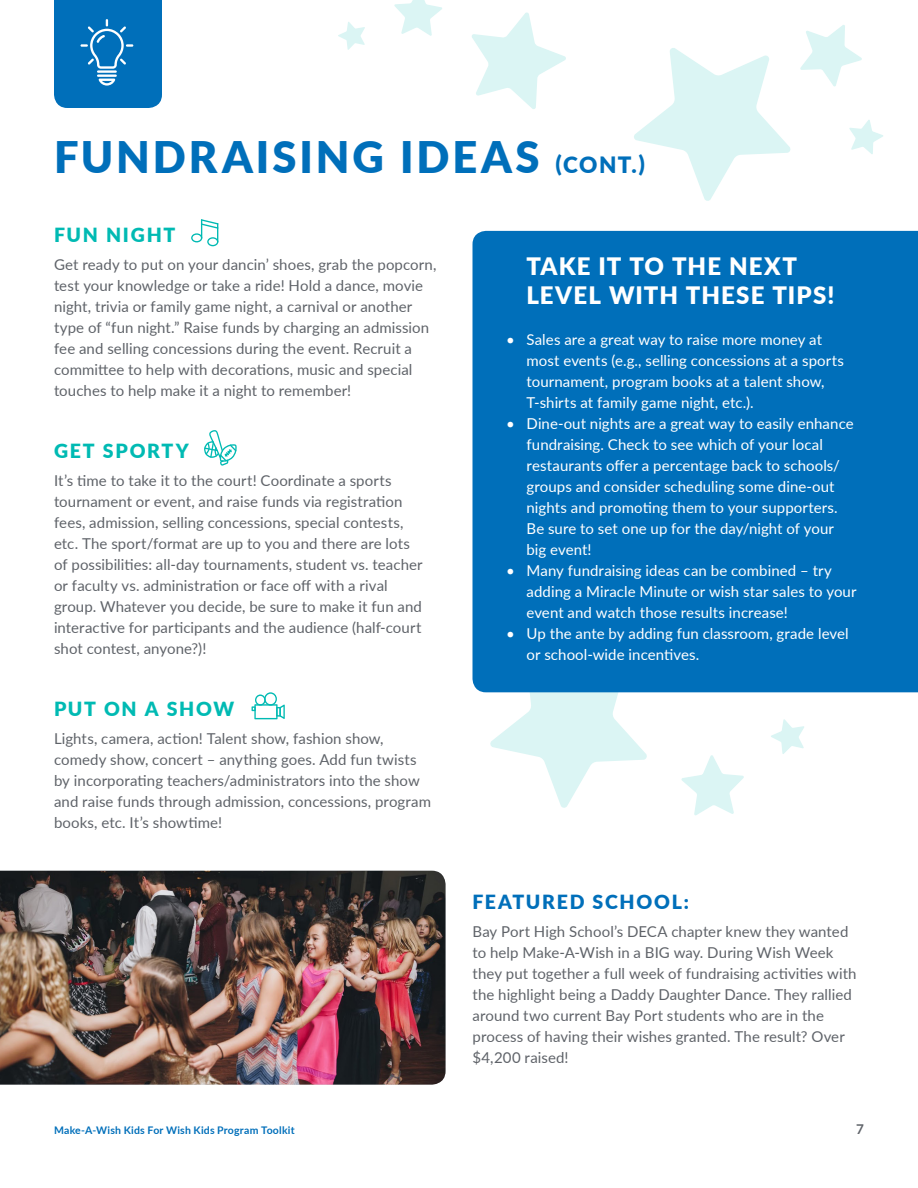
<style>
.page{position:relative;width:918px;height:1188px;background:#fff}
.page>*{position:absolute;margin:0;border:0;box-sizing:border-box;transform-origin:0 0}
.t1{font:900 43.5px "Lato";letter-spacing:.065em;color:#006fba}
.t2{font:900 24px/28.5px "Lato";letter-spacing:.05em;color:#fff}
.t3{font:900 19.5px "Lato";letter-spacing:.09em;color:#00bab3}
.t4{font:900 19.5px "Lato";letter-spacing:.09em;color:#006fba}
.Body{font:15px/21px "Lato";letter-spacing:.005em;color:#5f6369}
.t5{font:15px/21px "Lato";letter-spacing:.005em;color:#fff}
.Page_Number{font:700 13.5px "Lato";color:#5f6369}
.t6{font:700 10.5px "Lato";letter-spacing:.02em;color:#006fba}
.s1{font-size:22.5px}
</style>
<div class="page">
<svg style="left:489px;top:692px;width:159px;height:116px"></svg>
<svg style="left:771px;top:719px;width:33px;height:35px"></svg>
<svg style="left:681px;top:755px;width:63px;height:61px"></svg>
<img style="left:0;top:871px;width:445px;height:214px">
<div style="left:472px;top:231px;width:446px;height:461px;background:#006fba"></div>
<svg style="left:634px;top:48px;width:157px;height:153px"></svg>
<svg style="left:849px;top:120px;width:34px;height:34px"></svg>
<svg style="left:800px;top:25px;width:62px;height:62px"></svg>
<svg style="left:394px;top:0;width:48px;height:36px"></svg>
<svg style="left:338px;top:22px;width:27px;height:28px"></svg>
<svg style="left:472px;top:12px;width:94px;height:97px"></svg>
<svg style="left:54px;top:0;width:108px;height:108px;background:#0d76bd"></svg>
<svg style="left:204px;top:430px;width:33px;height:36px"></svg>
<svg style="left:191px;top:219px;width:27px;height:27px"></svg>
<svg style="left:252px;top:692px;width:33px;height:27px"></svg>
<h1 class="t1" style="left:54px;top:125px;width:592px">FUNDRAISING IDEAS <span class="s1">(CONT.)</span></h1>
<h3 class="t3" style="left:54px;top:221px;width:123px">FUN NIGHT</h3>
<p class="Body" style="left:54px;top:254px;width:384px">Get ready to put on your dancin’ shoes, grab the popcorn, test your knowledge or take a ride! Hold a dance, movie night, trivia or family game night, a carnival or another type of “fun night.” Raise funds by charging an admission fee and selling concessions during the event. Recruit a committee to help with decorations, music and special touches to help make it a night to remember!</p>
<h3 class="t3" style="left:54px;top:437px;width:136px">GET SPORTY</h3>
<p class="Body" style="left:54px;top:470px;width:370px">It’s time to take it to the court! Coordinate a sports tournament or event, and raise funds via registration fees, admission, selling concessions, special contests, etc. The sport/format are up to you and there are lots of possibilities: all-day tournaments, student vs. teacher or faculty vs. administration or face off with a rival group. Whatever you decide, be sure to make it fun and interactive for participants and the audience (half-court shot contest, anyone?)!</p>
<h3 class="t3" style="left:54px;top:695px;width:182px">PUT ON A SHOW</h3>
<p class="Body" style="left:54px;top:728px;width:379px">Lights, camera, action! Talent show, fashion show, comedy show, concert – anything goes. Add fun twists by incorporating teachers/administrators into the show and raise funds through admission, concessions, program books, etc. It’s showtime!</p>
<h2 class="t2" style="left:526px;top:251px;width:309px">TAKE IT TO THE NEXT<br>LEVEL WITH THESE TIPS!</h2>
<p class="t5" style="left:526px;top:329px;width:319px;text-indent:-20px">• Sales are a great way to raise more money at most events (e.g., selling concessions at a sports tournament, program books at a talent show, T-shirts at family game night, etc.).</p>
<p class="t5" style="left:526px;top:413px;width:329px;text-indent:-20px">• Dine-out nights are a great way to easily enhance fundraising. Check to see which of your local restaurants offer a percentage back to schools/ groups and consider scheduling some dine-out nights and promoting them to your supporters.<br>Be sure to set one up for the day/night of your big event!</p>
<p class="t5" style="left:526px;top:560px;width:332px;text-indent:-20px">• Many fundraising ideas can be combined – try adding a Miracle Minute or wish star sales to your event and watch those results increase!</p>
<p class="t5" style="left:526px;top:623px;width:324px;text-indent:-20px">• Up the ante by adding fun classroom, grade level or school-wide incentives.</p>
<h3 class="t4" style="left:472px;top:887px;width:218px">FEATURED SCHOOL:</h3>
<p class="Body" style="left:472px;top:920px;width:386px">Bay Port High School’s DECA chapter knew they wanted to help Make-A-Wish in a BIG way. During Wish Week they put together a full week of fundraising activities with the highlight being a Daddy Daughter Dance. They rallied around two current Bay Port students who are in the process of having their wishes granted. The result? Over $4,200 raised!</p>
<p class="t6" style="left:54px;top:1122px;width:242px">Make-A-Wish Kids For Wish Kids Program Toolkit</p>
<p class="Page_Number" style="left:856px;top:1119px;width:9px">7</p>
</div>
